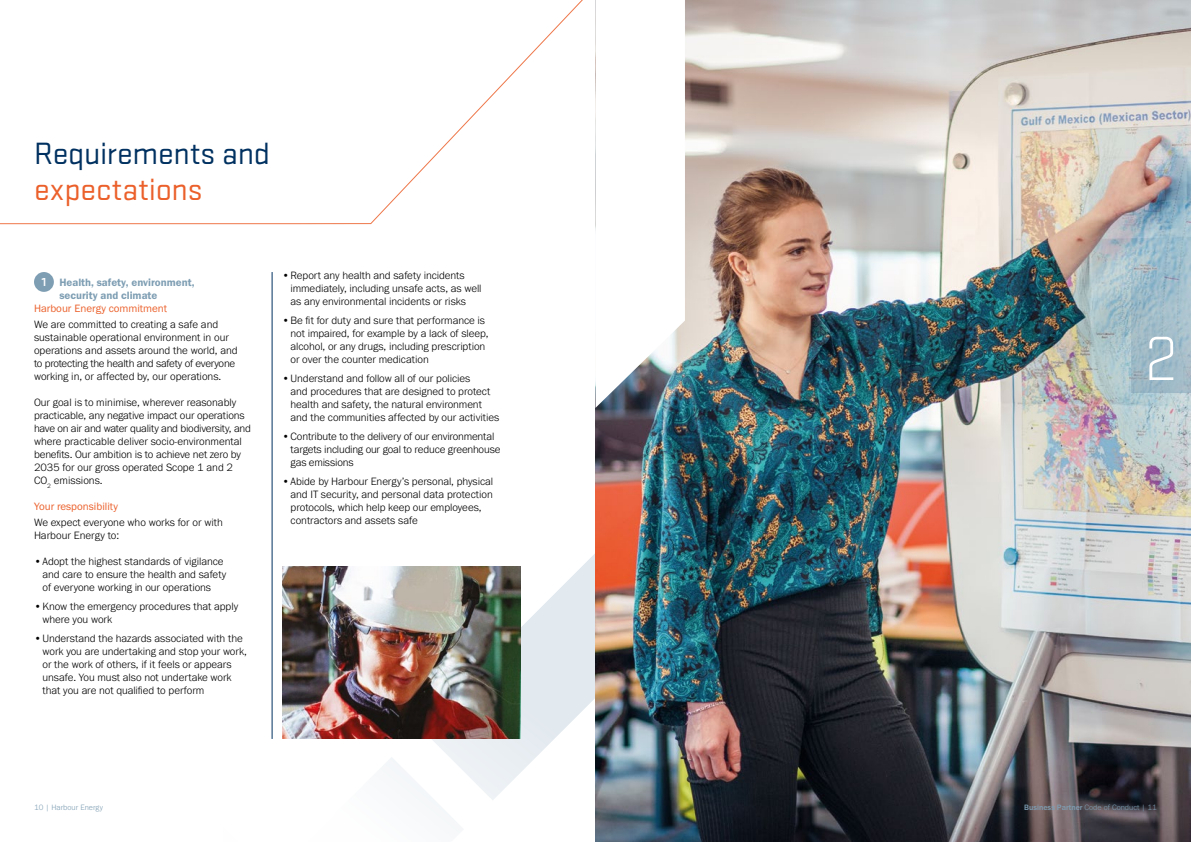
<style>
.page{position:relative;width:1191px;height:842px;background:#fff}
.page>*{position:absolute;margin:0;border:0;box-sizing:border-box;transform-origin:0 0}
.t1{font:300 65px "Stratum 2";color:#fff}
.t2{font:32px "Stratum 2";letter-spacing:-.01em;color:#003160}
.t3{font:32px "Stratum 2";letter-spacing:-.005em;color:#eb602b}
.t4{font:300 11px/13px "Franklin Gothic URW";letter-spacing:-.005em;color:#000}
.t5{font:11px/13px "Franklin Gothic URW Dem";color:#7e9eb3}
.t6{font:11px "Franklin Gothic URW Boo";color:#eb602b}
.t7{font:300 8px "Franklin Gothic URW";color:#7e9eb3}
.s1{font-family:"Stratum 2";font-weight:700;font-size:12px;color:#fff}
.s2{font-weight:500}
</style>
<div class="page">
<svg style="left:420px;top:554px;width:175px;height:246px;fill:#e9eef3"></svg>
<svg style="left:271px;top:653px;width:193px;height:170px"></svg>
<img style="left:595px;top:0;width:596px;height:842px">
<svg style="left:0;top:0;width:583px;height:224px"></svg>
<svg style="left:1131px;top:192px;width:60px;height:200px;background:#9bb6c4"></svg>
<img style="left:282px;top:567px;width:238px;height:172px">
<hr style="left:272px;top:272px;width:1px;height:467px;background:#003160">
<svg style="left:595px;top:0;width:90px;height:408px"></svg>
<div style="left:34px;top:272px;width:20px;height:20px;background:#7e9eb3;border-radius:50%"></div>
<h2 class="t2" style="left:34px;top:133px;width:238px">Requirements and</h2>
<h2 class="t3" style="left:34px;top:169px;width:170px">expectations</h2>
<p class="t5" style="left:59px;top:276px;width:137px;text-indent:-18px"><span class="s1">1</span> Health, safety, environment, security and climate</p>
<p class="t6" style="left:34px;top:302px;width:135px">Harbour Energy commitment</p>
<p class="t4" style="left:34px;top:318px;width:205px">We are committed to creating a safe and sustainable operational environment in our operations and assets around the world, and to protecting the health and safety of everyone working in, or affected by, our operations.</p>
<p class="t4" style="left:34px;top:396px;width:218px">Our goal is to minimise, wherever reasonably practicable, any negative impact our operations have on air and water quality and biodiversity, and where practicable deliver socio-environmental benefits. Our ambition is to achieve net zero by 2035 for our gross operated Scope 1 and 2<br>CO<sub>2</sub> emissions.</p>
<p class="t6" style="left:34px;top:500px;width:86px">Your responsibility</p>
<p class="t4" style="left:34px;top:515px;width:190px">We expect everyone who works for or with<br>Harbour Energy to:</p>
<p class="t4" style="left:43px;top:554px;width:185px;text-indent:-9px">•Adopt the highest standards of vigilance and care to ensure the health and safety of everyone working in our operations</p>
<p class="t4" style="left:43px;top:599px;width:197px;text-indent:-9px">•Know the emergency procedures that apply where you work</p>
<p class="t4" style="left:43px;top:631px;width:206px;text-indent:-9px">•Understand the hazards associated with the work you are undertaking and stop your work, or the work of others, if it feels or appears unsafe. You must also not undertake work that you are not qualified to perform</p>
<p class="t4" style="left:290px;top:269px;width:192px;text-indent:-9px">•Report any health and safety incidents immediately, including unsafe acts, as well as any environmental incidents or risks</p>
<p class="t4" style="left:290px;top:314px;width:199px;text-indent:-9px">•Be fit for duty and sure that performance is not impaired, for example by a lack of sleep, alcohol, or any drugs, including prescription or over the counter medication</p>
<p class="t4" style="left:290px;top:372px;width:210px;text-indent:-9px">•Understand and follow all of our policies<br>and procedures that are designed to protect health and safety, the natural environment and the communities affected by our activities</p>
<p class="t4" style="left:290px;top:430px;width:211px;text-indent:-9px">•Contribute to the delivery of our environmental targets including our goal to reduce greenhouse gas emissions</p>
<p class="t4" style="left:290px;top:475px;width:204px;text-indent:-9px">•Abide by Harbour Energy’s personal, physical and IT security, and personal data protection protocols, which help keep our employees, contractors and assets safe</p>
<h1 class="t1" style="left:1144px;top:319px;width:36px">2</h1>
<p class="t7" style="left:34px;top:802px;width:70px">10 | Harbour Energy</p>
<p class="t7" style="left:1024px;top:802px;width:134px"><span class="s2">Business Partner</span> Code of Conduct | 11</p>
</div>
